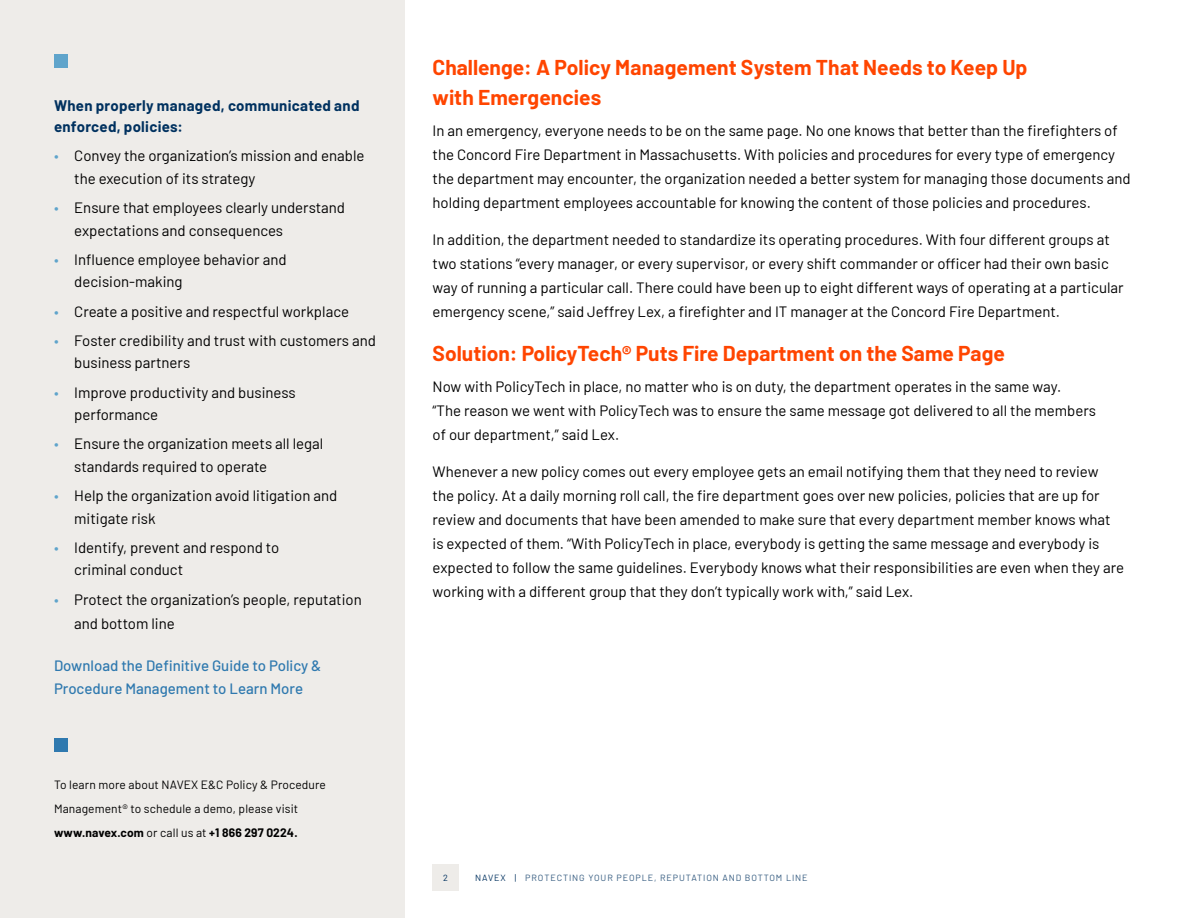
<style>
.page{position:relative;width:1188px;height:918px;background:#fff}
.page>*{position:absolute;margin:0;border:0;box-sizing:border-box;transform-origin:0 0}
.t1{font:700 21px/30px "Barlow";color:#ff4500}
.t2{font:15px/24px "Barlow";color:#000}
.t3{font:500 15px/22.5px "Barlow";color:#2f79af}
.t4{font:700 15px/21px "Barlow";letter-spacing:.02em;color:#00315f}
.t5{font:12px/24px "Barlow";letter-spacing:.01em;color:#000}
.t6{font:9px "Barlow";letter-spacing:.1em;color:#335a7f}
.t7{font:9px "Barlow";color:#00315f}
.s1{color:#5fa4cb}
.s2{font-weight:700}
.s3{color:#00315f}
</style>
<div class="page">
<div style="left:0;top:0;width:405px;height:918px;background:#eeece9"></div>
<div style="left:432px;top:864px;width:27px;height:27px;background:#eeece9"></div>
<div style="left:54px;top:738px;width:14px;height:14px;background:#2f79af"></div>
<div style="left:54px;top:54px;width:14px;height:14px;background:#5fa4cb"></div>
<p class="t4" style="left:54px;top:94px;width:307px">When properly managed, communicated and enforced, policies:</p>
<p class="t2" style="left:74px;top:144px;width:292px;line-height:22.5px;text-indent:-20px"><span class="s1">•</span> Convey the organization’s mission and enable the execution of its strategy</p>
<p class="t2" style="left:74px;top:195px;width:272px;line-height:22.5px;text-indent:-20px"><span class="s1">•</span> Ensure that employees clearly understand expectations and consequences</p>
<p class="t2" style="left:74px;top:247px;width:214px;line-height:22.5px;text-indent:-20px"><span class="s1">•</span> Influence employee behavior and decision-making</p>
<p class="t2" style="left:54px;top:298px;width:297px"><span class="s1">•</span> Create a positive and respectful workplace</p>
<p class="t2" style="left:74px;top:328px;width:303px;line-height:22.5px;text-indent:-20px"><span class="s1">•</span> Foster credibility and trust with customers and business partners</p>
<p class="t2" style="left:74px;top:380px;width:223px;line-height:22.5px;text-indent:-20px"><span class="s1">•</span> Improve productivity and business performance</p>
<p class="t2" style="left:74px;top:432px;width:251px;line-height:22.5px;text-indent:-20px"><span class="s1">•</span> Ensure the organization meets all legal standards required to operate</p>
<p class="t2" style="left:74px;top:483px;width:265px;line-height:22.5px;text-indent:-20px"><span class="s1">•</span> Help the organization avoid litigation and mitigate risk</p>
<p class="t2" style="left:74px;top:535px;width:207px;line-height:22.5px;text-indent:-20px"><span class="s1">•</span> Identify, prevent and respond to criminal conduct</p>
<p class="t2" style="left:74px;top:586px;width:289px;text-indent:-20px"><span class="s1">•</span> Protect the organization’s people, reputation and bottom line</p>
<p class="t3" style="left:54px;top:654px;width:269px">Download the Definitive Guide to Policy &amp;<br>Procedure Management to Learn More</p>
<p class="t5" style="left:54px;top:772px;width:274px">To learn more about NAVEX E&amp;C Policy &amp; Procedure<br>Management® to schedule a demo, please visit <span class="s2">www.navex.com</span> or call us at <span class="s2">+1 866 297 0224.</span></p>
<h1 class="t1" style="left:433px;top:51px;width:596px">Challenge: A Policy Management System That Needs to Keep Up with Emergencies</h1>
<p class="t2" style="left:433px;top:117px;width:700px">In an emergency, everyone needs to be on the same page. No one knows that better than the firefighters of the Concord Fire Department in Massachusetts. With policies and procedures for every type of emergency the department may encounter, the organization needed a better system for managing those documents and holding department employees accountable for knowing the content of those policies and procedures.</p>
<p class="t2" style="left:433px;top:227px;width:693px">In addition, the department needed to standardize its operating procedures. With four different groups at two stations “every manager, or every supervisor, or every shift commander or officer had their own basic way of running a particular call. There could have been up to eight different ways of operating at a particular emergency scene,” said Jeffrey Lex, a firefighter and IT manager at the Concord Fire Department.</p>
<h1 class="t1" style="left:433px;top:337px;width:574px">Solution: PolicyTech® Puts Fire Department on the Same Page</h1>
<p class="t2" style="left:433px;top:373px;width:665px">Now with PolicyTech in place, no matter who is on duty, the department operates in the same way.<br>“The reason we went with PolicyTech was to ensure the same message got delivered to all the members of our department,” said Lex.</p>
<p class="t2" style="left:433px;top:458px;width:693px">Whenever a new policy comes out every employee gets an email notifying them that they need to review<br>the policy. At a daily morning roll call, the fire department goes over new policies, policies that are up for review and documents that have been amended to make sure that every department member knows what is expected of them. “With PolicyTech in place, everybody is getting the same message and everybody is expected to follow the same guidelines. Everybody knows what their responsibilities are even when they are working with a different group that they don’t typically work with,” said Lex.</p>
<p class="t7" style="left:443px;top:871px;width:6px">2</p>
<p class="t6" style="left:475px;top:871px;width:334px"><span class="s3">NAVEX |</span> PROTECTING YOUR PEOPLE, REPUTATION AND BOTTOM LINE</p>
</div>
